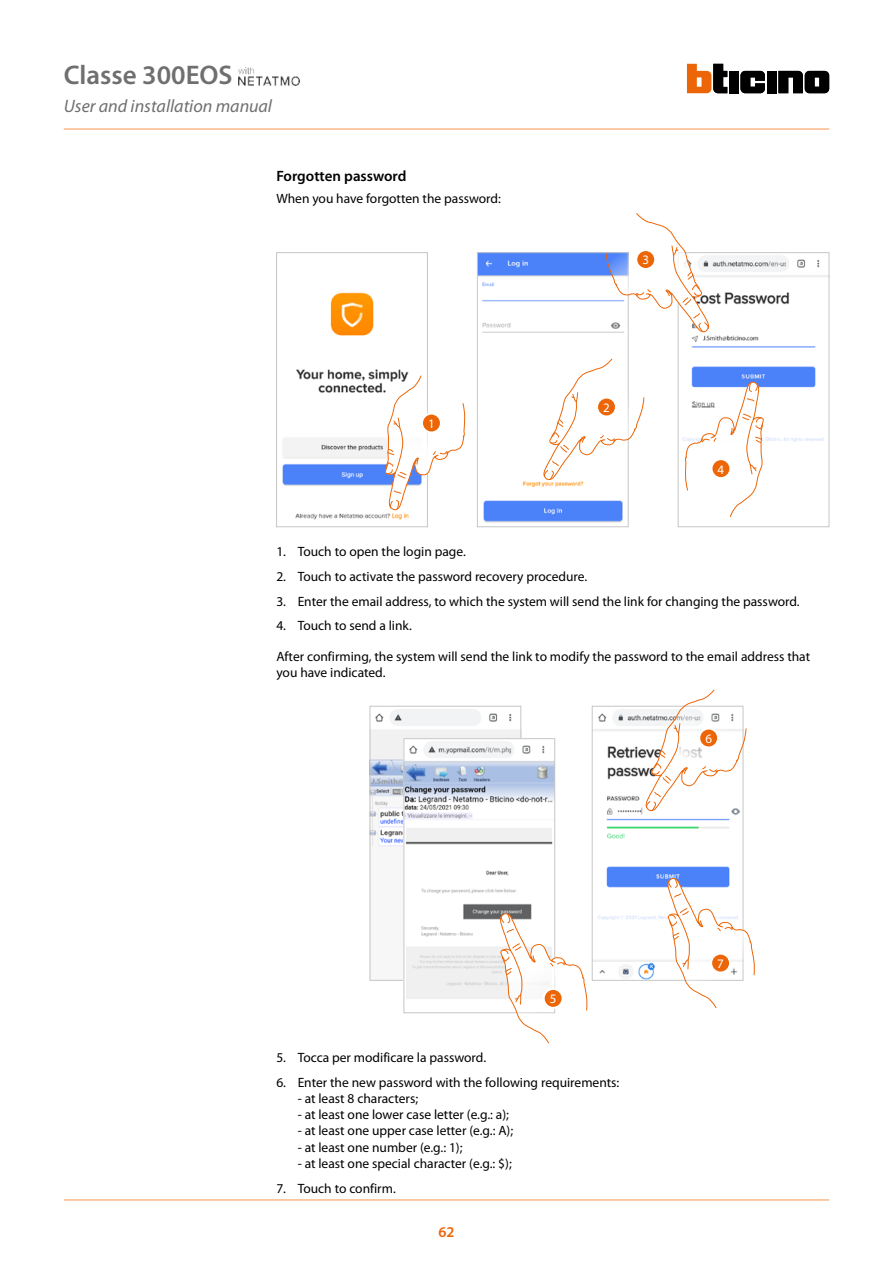
<style>
.page{position:relative;width:893px;height:1263px;background:#fff}
.page>*{position:absolute;margin:0;border:0;box-sizing:border-box;transform-origin:0 0}
.t1{font:600 27px "Myriad Pro";color:#706f6f}
.t2{font:italic 18px "Myriad Pro";color:#706f6f}
.t3{font:600 15px "Myriad Pro";color:#000}
.t4{font:600 15px "Myriad Pro";color:#ec6608}
.t5{font:13.5px/16.2px "Myriad Pro";color:#000}
.t6{font:13.05px "Myriad Pro";color:#fff}
</style>
<div class="page">
<img style="left:238px;top:67px;width:61px;height:18px">
<hr style="left:64px;top:128px;width:765px;height:2px;background:#f8b887">
<hr style="left:64px;top:1199px;width:765px;height:2px;background:#f8b887">
<svg style="left:740px;top:71px;width:25px;height:22px"></svg>
<div style="left:767px;top:71px;width:10px;height:22px;background:#000"></div>
<div style="left:729px;top:71px;width:10px;height:22px;background:#000"></div>
<svg style="left:687px;top:64px;width:40px;height:29px"></svg>
<svg style="left:778px;top:71px;width:51px;height:22px"></svg>
<img style="left:479px;top:254px;width:144px;height:269px">
<div style="left:477px;top:252px;width:151px;height:275px;border:1px solid #c6c6c6"></div>
<img style="left:682px;top:255px;width:145px;height:187px">
<div style="left:678px;top:252px;width:151px;height:275px;border:1px solid #c6c6c6"></div>
<img style="left:282px;top:292px;width:127px;height:228px">
<div style="left:276px;top:252px;width:152px;height:275px;border:1px solid #c6c6c6"></div>
<svg style="left:543px;top:358px;width:102px;height:124px"></svg>
<svg style="left:596px;top:397px;width:21px;height:20px"></svg>
<div style="left:598px;top:399px;width:17px;height:16px;background:#ec6608;border-radius:50%"></div>
<svg style="left:685px;top:382px;width:79px;height:135px"></svg>
<svg style="left:710px;top:458px;width:21px;height:21px"></svg>
<div style="left:712px;top:460px;width:17px;height:17px;background:#ec6608;border-radius:50%"></div>
<svg style="left:605px;top:213px;width:104px;height:122px"></svg>
<svg style="left:635px;top:249px;width:21px;height:21px"></svg>
<div style="left:637px;top:251px;width:17px;height:17px;background:#ec6608;border-radius:50%"></div>
<svg style="left:385px;top:375px;width:81px;height:136px"></svg>
<svg style="left:421px;top:413px;width:21px;height:20px"></svg>
<div style="left:423px;top:415px;width:17px;height:16px;background:#ec6608;border-radius:50%"></div>
<img style="left:594px;top:709px;width:145px;height:269px">
<div style="left:592px;top:706px;width:151px;height:274px;border:1px solid #c6c6c6"></div>
<svg style="left:646px;top:689px;width:101px;height:124px"></svg>
<svg style="left:698px;top:728px;width:21px;height:20px"></svg>
<div style="left:700px;top:729px;width:17px;height:17px;background:#ec6608;border-radius:50%"></div>
<svg style="left:667px;top:878px;width:88px;height:130px"></svg>
<svg style="left:710px;top:953px;width:21px;height:20px"></svg>
<div style="left:712px;top:955px;width:17px;height:16px;background:#ec6608;border-radius:50%"></div>
<img style="left:372px;top:709px;width:147px;height:269px">
<div style="left:370px;top:706px;width:151px;height:274px;border:1px solid #c6c6c6"></div>
<img style="left:406px;top:740px;width:147px;height:259px">
<div style="left:404px;top:738px;width:151px;height:275px;border:1px solid #c6c6c6"></div>
<svg style="left:500px;top:913px;width:87px;height:131px"></svg>
<svg style="left:543px;top:988px;width:21px;height:21px"></svg>
<div style="left:545px;top:990px;width:17px;height:17px;background:#ec6608;border-radius:50%"></div>
<h1 class="t1" style="left:64px;top:58px;width:170px">Classe 300EOS</h1>
<h2 class="t2" style="left:64px;top:95px;width:210px">User and installation manual</h2>
<p class="t3" style="left:276px;top:167px;width:132px">Forgotten password</p>
<p class="t5" style="left:276px;top:190px;width:226px">When you have forgotten the password:</p>
<p class="t6" style="left:428px;top:415px;width:8px">1</p>
<p class="t6" style="left:642px;top:252px;width:8px">3</p>
<p class="t6" style="left:603px;top:399px;width:8px">2</p>
<p class="t6" style="left:718px;top:461px;width:8px">4</p>
<p class="t5" style="left:276px;top:543px;width:191px">1. Touch to open the login page.</p>
<p class="t5" style="left:276px;top:568px;width:312px">2. Touch to activate the password recovery procedure.</p>
<p class="t5" style="left:276px;top:593px;width:525px">3. Enter the email address, to which the system will send the link for changing the password.</p>
<p class="t5" style="left:276px;top:617px;width:137px">4. Touch to send a link.</p>
<p class="t5" style="left:276px;top:648px;width:535px">After confirming, the system will send the link to modify the password to the email address that you have indicated.</p>
<p class="t6" style="left:705px;top:730px;width:8px">6</p>
<p class="t6" style="left:550px;top:991px;width:8px">5</p>
<p class="t5" style="left:276px;top:1049px;width:211px">5. Tocca per modificare la password.</p>
<p class="t5" style="left:276px;top:1074px;width:344px">6. Enter the new password with the following requirements:</p>
<p class="t5" style="left:298px;top:1090px;width:122px">- at least 8 characters;</p>
<p class="t5" style="left:298px;top:1106px;width:213px">- at least one lower case letter (e.g.: a);</p>
<p class="t5" style="left:298px;top:1122px;width:217px">- at least one upper case letter (e.g.: A);</p>
<p class="t5" style="left:298px;top:1139px;width:166px">- at least one number (e.g.: 1);</p>
<p class="t5" style="left:298px;top:1155px;width:216px">- at least one special character (e.g.: $);</p>
<p class="t5" style="left:276px;top:1180px;width:121px">7. Touch to confirm.</p>
<p class="t4" style="left:438px;top:1222px;width:18px">62</p>
<p class="t6" style="left:717px;top:955px;width:8px">7</p>
</div>
